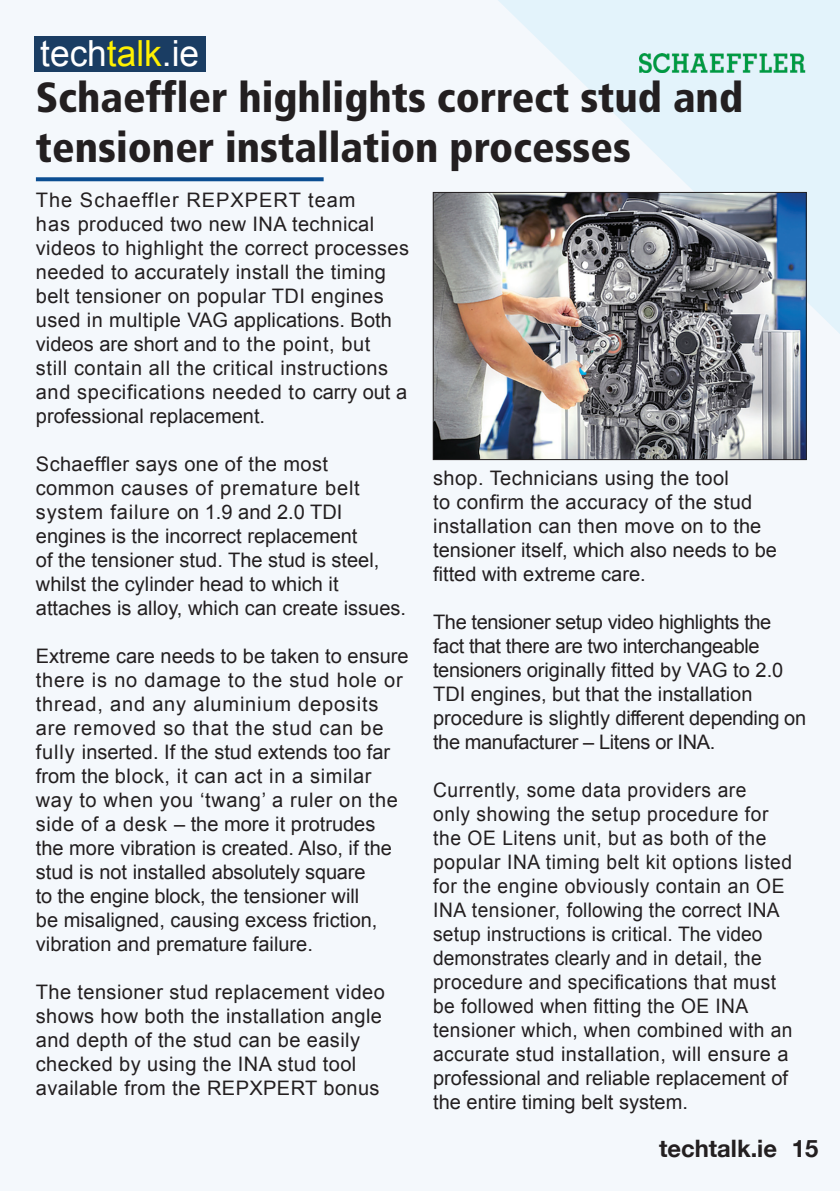
<style>
.page{position:relative;width:840px;height:1191px;background:#fff}
.page>*{position:absolute;margin:0;border:0;box-sizing:border-box;transform-origin:0 0}
.t1{font:900 condensed 42px/50.4px "Frutiger";color:#231f20}
.t2{font:36px "Arial";color:#fff}
.t3{font:700 24px "Helvetica Neue";color:#231f20}
.t4{font:20px/24px "Arial";color:#231f20}
.t5{font:20px/24px "Arial";letter-spacing:.02em;color:#231f20}
.t6{font:20px/24px "Arial";letter-spacing:.02em;color:#231f20;scale:.96 1}
.t7{font:20px/24px "Arial";letter-spacing:-.02em;color:#231f20}
.s1{color:#fff101}
</style>
<div class="page">
<div style="left:0;top:0;width:839px;height:1191px;background:#f4f8fc"></div>
<svg style="left:497px;top:0;width:342px;height:334px;fill:#e3f3fb"></svg>
<div style="left:34px;top:36px;width:172px;height:36px;background:#1a3d63"></div>
<img style="left:435px;top:194px;width:368px;height:264px">
<div style="left:433px;top:192px;width:372px;height:268px;border:1px solid #231f20"></div>
<img style="left:639px;top:54px;width:166px;height:18px">
<svg style="left:36px;top:177px;width:287px;height:4px"></svg>
<h2 class="t2" style="left:40px;top:30px;width:160px">tech<span class="s1">talk</span>.ie</h2>
<p class="t1" style="left:36px;top:72px;width:708px">Schaeffler highlights correct stud and tensioner installation processes</p>
<p class="t5" style="left:36px;top:188px;width:374px">The Schaeffler REPXPERT team<br>has produced two new INA technical videos to highlight the correct processes needed to accurately install the timing belt tensioner on popular TDI engines used in multiple VAG applications. Both videos are short and to the point, but<br>still contain all the critical instructions and specifications needed to carry out a professional replacement.</p>
<p class="t4" style="left:36px;top:452px;width:371px">Schaeffler says one of the most common causes of premature belt system failure on 1.9 and 2.0 TDI engines is the incorrect replacement<br>of the tensioner stud. The stud is steel, whilst the cylinder head to which it attaches is alloy, which can create issues.</p>
<p class="t4" style="left:36px;top:644px;width:374px">Extreme care needs to be taken to ensure there is no damage to the stud hole or thread, and any aluminium deposits are removed so that the stud can be fully inserted. If the stud extends too far from the block, it can act in a similar way to when you ‘twang’ a ruler on the side of a desk – the more it protrudes<br>the more vibration is created. Also, if the stud is not installed absolutely square<br>to the engine block, the tensioner will<br>be misaligned, causing excess friction, vibration and premature failure.</p>
<p class="t5" style="left:36px;top:980px;width:350px">The tensioner stud replacement video shows how both the installation angle and depth of the stud can be easily checked by using the INA stud tool available from the REPXPERT bonus</p>
<p class="t5" style="left:433px;top:466px;width:345px">shop. Technicians using the tool<br>to confirm the accuracy of the stud installation can then move on to the tensioner itself, which also needs to be fitted with extreme care.</p>
<p class="t7" style="left:433px;top:610px;width:374px">The tensioner setup video highlights the fact that there are two interchangeable tensioners originally fitted by VAG to 2.0<br>TDI engines, but that the installation procedure is slightly different depending on the manufacturer – Litens or INA.</p>
<p class="t6" style="left:433px;top:778px;width:375px">Currently, some data providers are<br>only showing the setup procedure for the OE Litens unit, but as both of the popular INA timing belt kit options listed for the engine obviously contain an OE INA tensioner, following the correct INA setup instructions is critical. The video demonstrates clearly and in detail, the procedure and specifications that must be followed when fitting the OE INA tensioner which, when combined with an accurate stud installation, will ensure a professional and reliable replacement of the entire timing belt system.</p>
<p class="t3" style="left:658px;top:1129px;width:160px">techtalk.ie 15</p>
</div>
